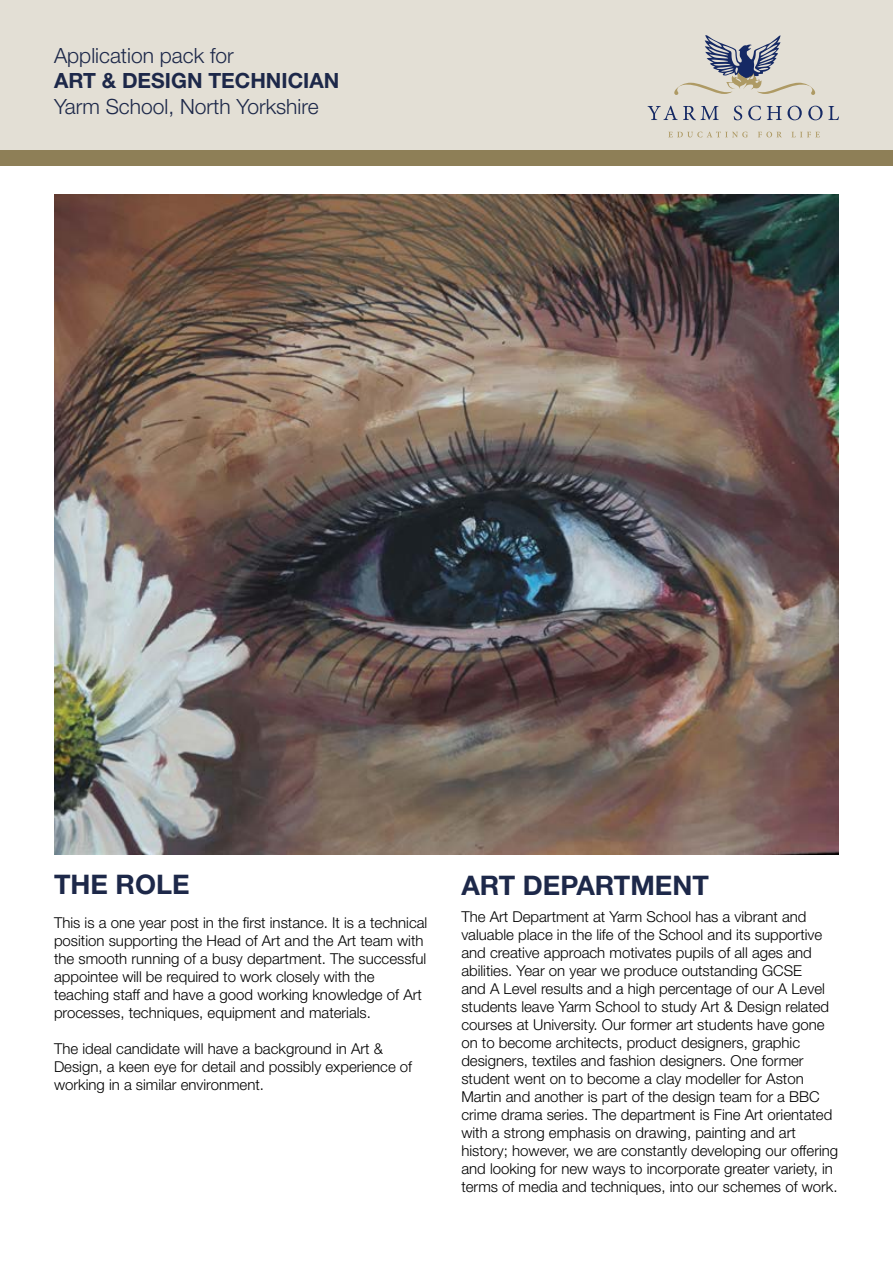
<style>
.page{position:relative;width:893px;height:1263px;background:#fff}
.page>*{position:absolute;margin:0;border:0;box-sizing:border-box;transform-origin:0 0}
.t1{font:700 27px "Helvetica Neue LT Std";color:#1d2849}
.t2{font:300 21px "Helvetica Neue LT Std";color:#1d2849}
.t3{font:700 21px "Helvetica Neue LT Std";color:#1d2849}
.t4{font:300 15px/18px "Helvetica Neue LT Std";color:#000}
</style>
<div class="page">
<div style="left:0;top:0;width:893px;height:150px;background:#e3dfd5"></div>
<div style="left:0;top:150px;width:893px;height:16px;background:#8e7f57"></div>
<img style="left:54px;top:194px;width:785px;height:661px">
<svg style="left:648px;top:106px;width:71px;height:14px"></svg>
<svg style="left:734px;top:106px;width:8px;height:14px"></svg>
<svg style="left:748px;top:106px;width:13px;height:14px"></svg>
<svg style="left:767px;top:106px;width:35px;height:14px"></svg>
<svg style="left:808px;top:106px;width:31px;height:14px"></svg>
<svg style="left:669px;top:132px;width:79px;height:5px"></svg>
<svg style="left:758px;top:132px;width:24px;height:5px"></svg>
<svg style="left:792px;top:132px;width:28px;height:5px"></svg>
<svg style="left:674px;top:35px;width:141px;height:60px"></svg>
<hr style="left:892px;top:0;width:1px;height:150px;background:#8e7f57">
<h2 class="t2" style="left:54px;top:43px;width:181px">Application pack for</h2>
<h2 class="t3" style="left:54px;top:68px;width:287px">ART &amp; DESIGN TECHNICIAN</h2>
<h2 class="t2" style="left:54px;top:93px;width:266px">Yarm School, North Yorkshire</h2>
<h1 class="t1" style="left:54px;top:868px;width:137px">THE ROLE</h1>
<p class="t4" style="left:54px;top:913px;width:375px">This is a one year post in the first instance. It is a technical position supporting the Head of Art and the Art team with the smooth running of a busy department. The successful appointee will be required to work closely with the teaching staff and have a good working knowledge of Art processes, techniques, equipment and materials.</p>
<p class="t4" style="left:54px;top:1039px;width:360px">The ideal candidate will have a background in Art &amp;<br>Design, a keen eye for detail and possibly experience of working in a similar environment.</p>
<h1 class="t1" style="left:461px;top:868px;width:249px">ART DEPARTMENT</h1>
<p class="t4" style="left:461px;top:907px;width:378px">The Art Department at Yarm School has a vibrant and valuable place in the life of the School and its supportive and creative approach motivates pupils of all ages and abilities. Year on year we produce outstanding GCSE<br>and A Level results and a high percentage of our A Level students leave Yarm School to study Art &amp; Design related courses at University. Our former art students have gone on to become architects, product designers, graphic designers, textiles and fashion designers. One former student went on to become a clay modeller for Aston Martin and another is part of the design team for a BBC crime drama series. The department is Fine Art orientated with a strong emphasis on drawing, painting and art history; however, we are constantly developing our offering and looking for new ways to incorporate greater variety, in terms of media and techniques, into our schemes of work.</p>
</div>
